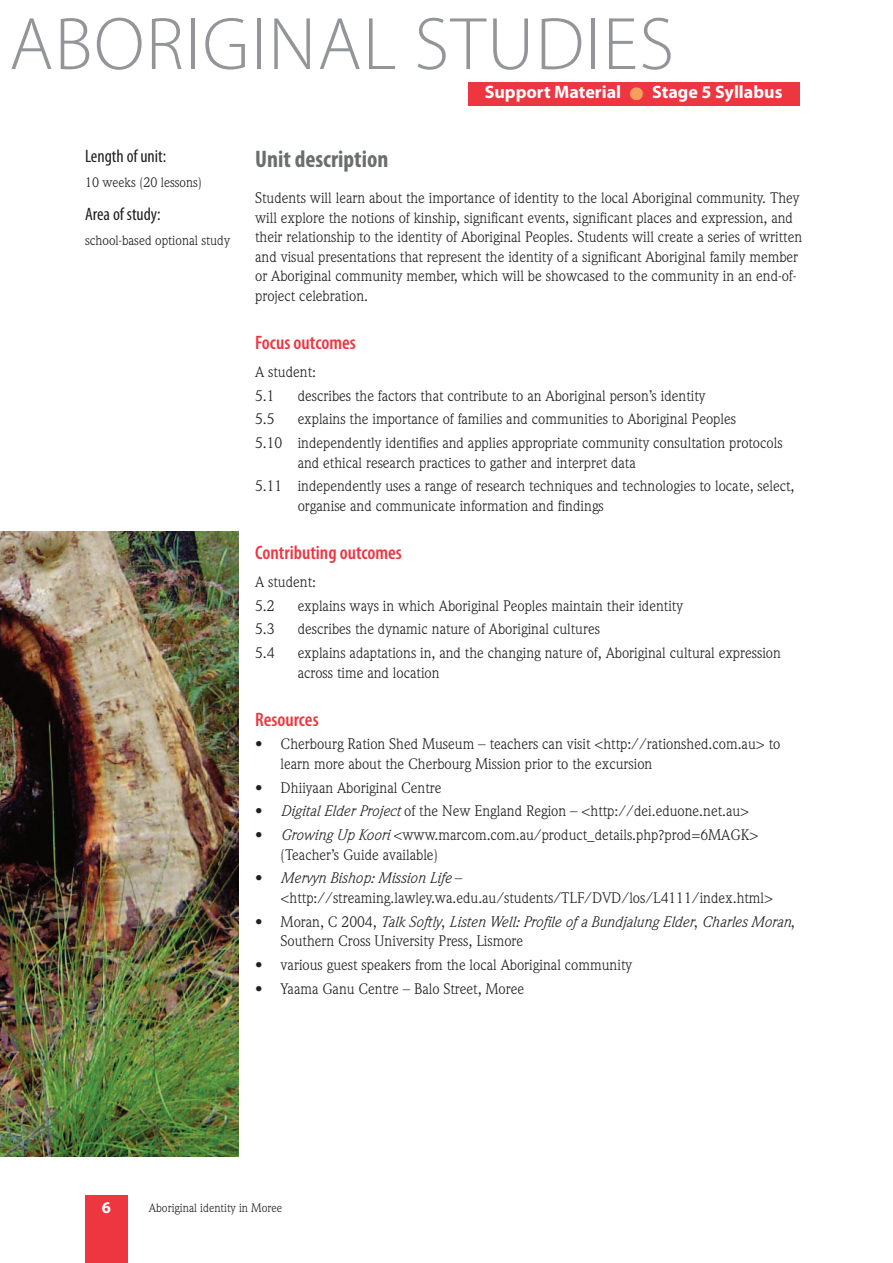
<style>
.page{position:relative;width:893px;height:1263px;background:#fff}
.page>*{position:absolute;margin:0;border:0;box-sizing:border-box;transform-origin:0 0}
.t1{font:300 75px "Myriad Pro";letter-spacing:.02em;color:#939598}
.t2{font:700 condensed 24px "Myriad Pro";color:#6c6d70}
.t3{font:600 condensed 19.5px "Myriad Pro";color:#ee3640}
.t4{font:700 18px "Myriad Pro";color:#fff}
.t5{font:condensed 18px "Myriad Pro";color:#231f20}
.t6{font:700 16.5px "Myriad Pro";color:#fff}
.t7{font:15px/23.7px "Weidemann Std";color:#231f20}
.t8{font:13.5px "Weidemann Std";color:#231f20}
.t9{font:12px "Weidemann Std";color:#231f20}
.s1{color:#f89e5d}
.s2{font-style:italic}
</style>
<div class="page">
<div style="left:468px;top:82px;width:331px;height:23px;background:#ee3640"></div>
<img style="left:0;top:531px;width:238px;height:626px">
<div style="left:85px;top:1196px;width:43px;height:67px;background:#ee3640"></div>
<h1 class="t1" style="left:9px;top:16px;width:666px">ABORIGINAL STUDIES</h1>
<p class="t4" style="left:485px;top:86px;width:299px">Support Material <span class="s1">●</span> Stage 5 Syllabus</p>
<p class="t5" style="left:85px;top:150px;width:83px">Length of unit:</p>
<p class="t8" style="left:85px;top:178px;width:118px">10 weeks (20 lessons)</p>
<p class="t5" style="left:85px;top:207px;width:77px">Area of study:</p>
<p class="t8" style="left:85px;top:235px;width:146px">school-based optional study</p>
<h2 class="t2" style="left:255px;top:150px;width:135px">Unit description</h2>
<p class="t7" style="left:255px;top:190px;width:548px;line-height:19.5px">Students will learn about the importance of identity to the local Aboriginal community. They will explore the notions of kinship, significant events, significant places and expression, and their relationship to the identity of Aboriginal Peoples. Students will create a series of written and visual presentations that represent the identity of a significant Aboriginal family member or Aboriginal community member, which will be showcased to the community in an end-of&shy;project celebration.</p>
<h3 class="t3" style="left:255px;top:335px;width:102px">Focus outcomes</h3>
<p class="t7" style="left:255px;top:361px;width:62px">A student:<br>5.1<br>5.5<br>5.10</p>
<p class="t7" style="left:255px;top:476px;width:29px">5.11</p>
<p class="t7" style="left:298px;top:385px;width:486px">describes the factors that contribute to an Aboriginal person’s identity<br>explains the importance of families and communities to Aboriginal Peoples independently identifies and applies appropriate community consultation protocols</p>
<p class="t7" style="left:298px;top:452px;width:498px">and ethical research practices to gather and interpret data<br>independently uses a range of research techniques and technologies to locate, select,</p>
<p class="t7" style="left:298px;top:495px;width:308px">organise and communicate information and findings</p>
<h3 class="t3" style="left:255px;top:545px;width:148px">Contributing outcomes</h3>
<p class="t7" style="left:255px;top:571px;width:62px">A student:<br>5.2<br>5.3<br>5.4</p>
<p class="t7" style="left:298px;top:595px;width:485px">explains ways in which Aboriginal Peoples maintain their identity<br>describes the dynamic nature of Aboriginal cultures<br>explains adaptations in, and the changing nature of, Aboriginal cultural expression</p>
<p class="t7" style="left:298px;top:662px;width:143px">across time and location</p>
<h3 class="t3" style="left:255px;top:712px;width:65px">Resources</h3>
<p class="t7" style="left:281px;top:736px;width:501px;line-height:19.5px;text-indent:-26px">• Cherbourg Ration Shed Museum – teachers can visit &lt;http://rationshed.com.au&gt; to learn more about the Cherbourg Mission prior to the excursion</p>
<p class="t7" style="left:281px;top:777px;width:479px">Dhiiyaan Aboriginal Centre<br><span class="s2">Digital Elder Project</span> of the New England Region – &lt;http://dei.eduone.net.au&gt;<br><span class="s2">Growing Up Koori</span> &lt;www.marcom.com.au/product_details.php?prod=6MAGK&gt;</p>
<p class="t7" style="left:281px;top:844px;width:183px">(Teacher’s Guide available)<br><span class="s2">Mervyn Bishop: Mission Life</span> –</p>
<p class="t7" style="left:281px;top:887px;width:516px">&lt;http://streaming.lawley.wa.edu.au/students/TLF/DVD/los/L4111/index.html&gt;<br>Moran, C 2004, <span class="s2">Talk Softly</span>, <span class="s2">Listen Well: Profile of a Bundjalung Elder</span>, <span class="s2">Charles Moran</span>,</p>
<p class="t7" style="left:281px;top:930px;width:353px">Southern Cross University Press, Lismore<br>various guest speakers from the local Aboriginal community<br>Yaama Ganu Centre – Balo Street, Moree</p>
<p class="t7" style="left:255px;top:777px;width:9px;text-align:justify">• • •</p>
<p class="t7" style="left:255px;top:868px;width:9px">•</p>
<p class="t7" style="left:255px;top:911px;width:9px">•</p>
<p class="t7" style="left:255px;top:954px;width:9px">• •</p>
<p class="t6" style="left:102px;top:1201px;width:11px">6</p>
<p class="t9" style="left:149px;top:1203px;width:135px">Aboriginal identity in Moree</p>
</div>
